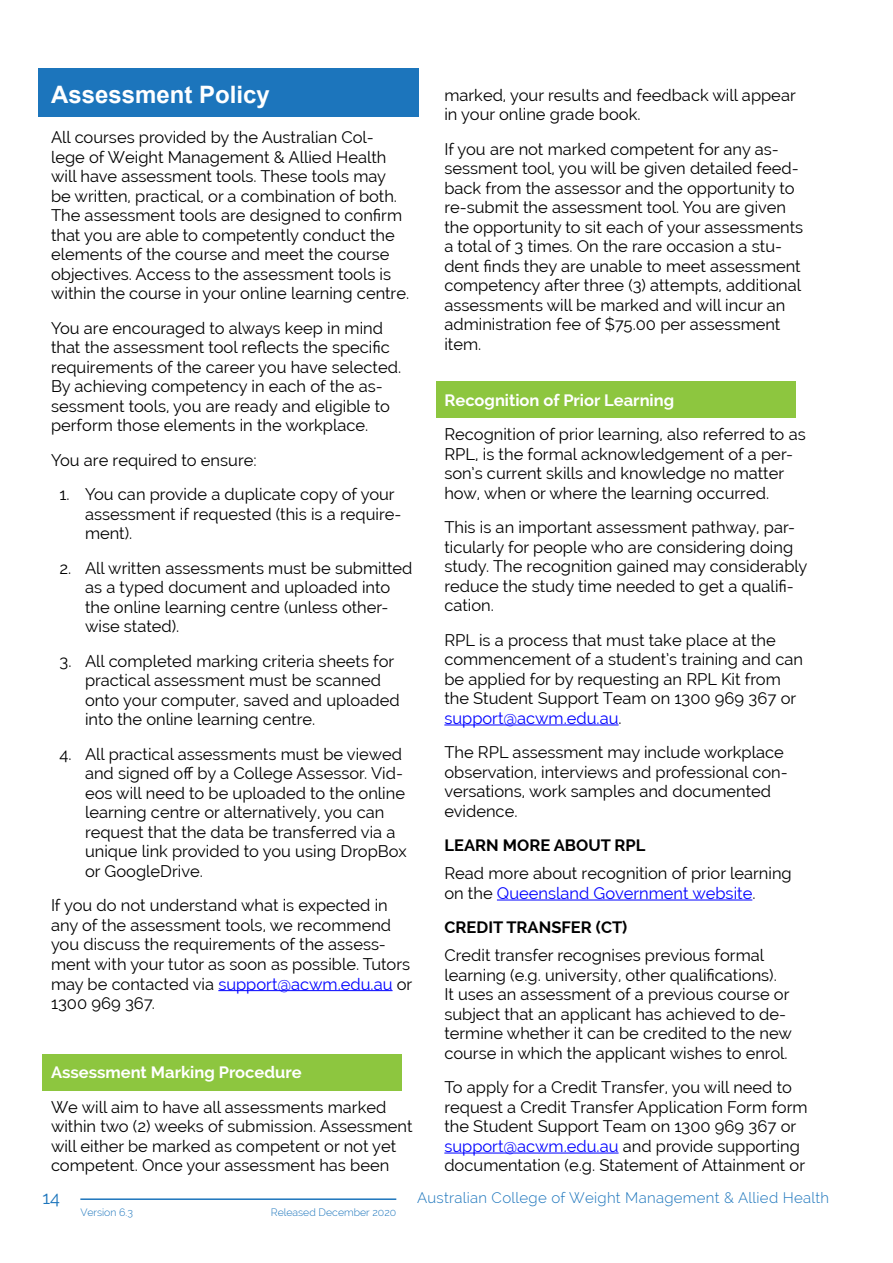
<style>
.page{position:relative;width:893px;height:1263px;background:#fff}
.page>*{position:absolute;margin:0;border:0;box-sizing:border-box;transform-origin:0 0}
.t1{font:700 24px "Arial";color:#fff}
.t2{font:18px "Raleway";color:#1c75bc}
.t3{font:16.5px/19.5px "Raleway";color:#000}
.t4{font:700 16.5px "Raleway";color:#fff}
.t5{font:700 16.5px "Raleway";color:#000}
.t6{font:300 15px "Raleway";letter-spacing:.02em;color:#1c75bc}
.t7{font:300 10.5px "Raleway";color:#1c75bc}
.s1{color:#00f}
</style>
<div class="page">
<hr style="left:80px;top:1198px;width:316px;height:2px;background:#1c75bc">
<div style="left:38px;top:68px;width:381px;height:48px;background:#1c75bc"></div>
<hr style="left:218px;top:990px;width:175px;height:1px;background:#00f">
<div style="left:43px;top:1054px;width:359px;height:36px;background:#8dc63f"></div>
<div style="left:436px;top:382px;width:359px;height:36px;background:#8dc63f"></div>
<hr style="left:444px;top:724px;width:175px;height:1px;background:#00f">
<hr style="left:497px;top:899px;width:255px;height:1px;background:#00f">
<hr style="left:444px;top:1152px;width:175px;height:1px;background:#00f">
<h1 class="t1" style="left:51px;top:78px;width:220px">Assessment Policy</h1>
<p class="t3" style="left:51px;top:128px;width:360px">All courses provided by the Australian Col&shy;lege of Weight Management &amp; Allied Health will have assessment tools. These tools may be written, practical, or a combination of both.<br>The assessment tools are designed to confirm that you are able to competently conduct the elements of the course and meet the course objectives. Access to the assessment tools is within the course in your online learning centre.</p>
<p class="t3" style="left:51px;top:318px;width:352px">You are encouraged to always keep in mind that the assessment tool reflects the specific requirements of the career you have selected.<br>By achieving competency in each of the as&shy;sessment tools, you are ready and eligible to perform those elements in the workplace.</p>
<p class="t3" style="left:51px;top:450px;width:207px">You are required to ensure:</p>
<p class="t3" style="left:85px;top:485px;width:318px;text-indent:-26px">1. You can provide a duplicate copy of your assessment if requested (this is a require&shy;ment).</p>
<p class="t3" style="left:85px;top:558px;width:329px;text-indent:-26px">2. All written assessments must be submitted as a typed document and uploaded into the online learning centre (unless other&shy;wise stated).</p>
<p class="t3" style="left:85px;top:651px;width:316px;text-indent:-26px">3. All completed marking criteria sheets for practical assessment must be scanned onto your computer, saved and uploaded into the online learning centre.</p>
<p class="t3" style="left:85px;top:744px;width:323px;text-indent:-26px">4. All practical assessments must be viewed and signed off by a College Assessor. Vid&shy;eos will need to be uploaded to the online learning centre or alternatively, you can request that the data be transferred via a unique link provided to you using DropBox or GoogleDrive.</p>
<p class="t3" style="left:51px;top:896px;width:363px">If you do not understand what is expected in any of the assessment tools, we recommend you discuss the requirements of the assess&shy;ment with your tutor as soon as possible. Tutors may be contacted via <span class="s1">support@acwm.edu.au</span> or 1300 969 367.</p>
<p class="t4" style="left:51px;top:1063px;width:252px">Assessment Marking Procedure</p>
<p class="t3" style="left:51px;top:1097px;width:363px">We will aim to have all assessments marked within two (2) weeks of submission. Assessment will either be marked as competent or not yet competent. Once your assessment has been</p>
<p class="t3" style="left:444px;top:85px;width:353px">marked, your results and feedback will appear in your online grade book.</p>
<p class="t3" style="left:444px;top:139px;width:360px">If you are not marked competent for any as&shy;sessment tool, you will be given detailed feed&shy;back from the assessor and the opportunity to re-submit the assessment tool. You are given the opportunity to sit each of your assessments a total of 3 times. On the rare occasion a stu&shy;dent finds they are unable to meet assessment competency after three (3) attempts, additional assessments will be marked and will incur an administration fee of $75.00 per assessment item.</p>
<p class="t4" style="left:444px;top:390px;width:231px">Recognition of Prior Learning</p>
<p class="t3" style="left:444px;top:425px;width:363px">Recognition of prior learning, also referred to as RPL, is the formal acknowledgement of a per&shy;son’s current skills and knowledge no matter how, when or where the learning occurred.</p>
<p class="t3" style="left:444px;top:518px;width:365px">This is an important assessment pathway, par&shy;ticularly for people who are considering doing study. The recognition gained may considerably reduce the study time needed to get a qualifi&shy;cation.</p>
<p class="t3" style="left:444px;top:630px;width:360px">RPL is a process that must take place at the commencement of a student’s training and can be applied for by requesting an RPL Kit from the Student Support Team on 1300 969 367 or <span class="s1">support@acwm.edu.au</span>.</p>
<p class="t3" style="left:444px;top:743px;width:345px">The RPL assessment may include workplace observation, interviews and professional con&shy;versations, work samples and documented evidence.</p>
<p class="t5" style="left:444px;top:836px;width:203px">LEARN MORE ABOUT RPL</p>
<p class="t3" style="left:444px;top:864px;width:349px">Read more about recognition of prior learning on the <span class="s1">Queensland Government website</span>.</p>
<p class="t5" style="left:444px;top:918px;width:185px">CREDIT TRANSFER (CT)</p>
<p class="t3" style="left:444px;top:946px;width:349px">Credit transfer recognises previous formal learning (e.g. university, other qualifications).<br>It uses an assessment of a previous course or subject that an applicant has achieved to de&shy;termine whether it can be credited to the new course in which the applicant wishes to enrol.</p>
<p class="t3" style="left:444px;top:1078px;width:365px">To apply for a Credit Transfer, you will need to request a Credit Transfer Application Form form the Student Support Team on 1300 969 367 or <span class="s1">support@acwm.edu.au</span> and provide supporting documentation (e.g. Statement of Attainment or</p>
<p class="t2" style="left:43px;top:1187px;width:19px">14</p>
<p class="t6" style="left:417px;top:1188px;width:414px">Australian College of Weight Management &amp; Allied Health</p>
<p class="t7" style="left:80px;top:1206px;width:54px">Version 6.3</p>
<p class="t7" style="left:271px;top:1206px;width:127px">Released December 2020</p>
</div>
